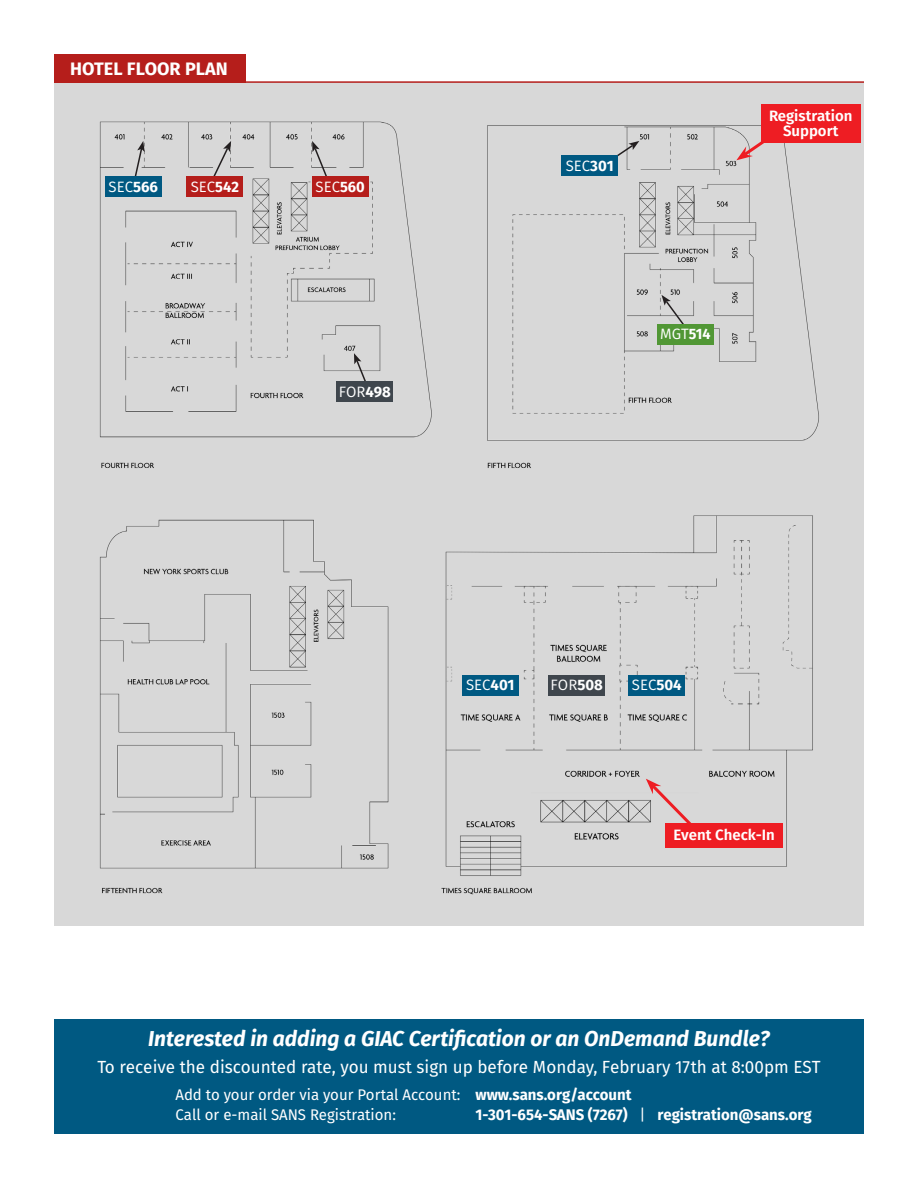
<style>
.page{position:relative;width:918px;height:1188px;background:#fff}
.page>*{position:absolute;margin:0;border:0;box-sizing:border-box;transform-origin:0 0}
.t1{font:italic 700 21.6px "Fira Sans";color:#fff}
.t2{font:700 18px "Fira Sans";color:#fff}
.t3{font:17.55px "Fira Sans";color:#fff}
.t4{font:15.45px/20px "Fira Sans";color:#fff}
.t5{font:700 15.45px "Fira Sans";color:#fff}
.t6{font:15px "Fira Sans";color:#fff}
.t7{font:600 15px/15px "Fira Sans";color:#fff;text-align:center}
.s1{font-weight:700}
.s2{font-weight:400}
</style>
<div class="page">
<div style="left:54px;top:83px;width:810px;height:843px;background:#d8d8d8"></div>
<svg style="left:613px;top:141px;width:26px;height:18px"></svg>
<svg style="left:662px;top:295px;width:25px;height:29px"></svg>
<svg style="left:209px;top:141px;width:22px;height:35px"></svg>
<svg style="left:132px;top:141px;width:13px;height:35px"></svg>
<svg style="left:312px;top:141px;width:19px;height:35px"></svg>
<svg style="left:354px;top:353px;width:19px;height:28px"></svg>
<div style="left:54px;top:54px;width:191px;height:28px;background:#b51e1b"></div>
<hr style="left:54px;top:81px;width:810px;height:2px;background:#b51e1b">
<div style="left:562px;top:156px;width:56px;height:20px;background:#005982"></div>
<div style="left:462px;top:675px;width:56px;height:21px;background:#005982"></div>
<div style="left:629px;top:675px;width:56px;height:21px;background:#005982"></div>
<div style="left:187px;top:176px;width:56px;height:21px;background:#b51e1b"></div>
<div style="left:312px;top:176px;width:56px;height:21px;background:#b51e1b"></div>
<div style="left:105px;top:176px;width:56px;height:21px;background:#005982"></div>
<div style="left:337px;top:381px;width:56px;height:21px;background:#3f464d"></div>
<div style="left:549px;top:675px;width:56px;height:21px;background:#3f464d"></div>
<svg style="left:646px;top:779px;width:52px;height:53px;background:#d8c3c4"></svg>
<div style="left:665px;top:824px;width:118px;height:24px;background:#ee1d23"></div>
<svg style="left:736px;top:131px;width:40px;height:29px"></svg>
<div style="left:761px;top:105px;width:100px;height:38px;background:#ee1d23"></div>
<div style="left:657px;top:324px;width:56px;height:21px;background:#519735"></div>
<div style="left:54px;top:1020px;width:810px;height:114px;background:#005982"></div>
<p class="t2" style="left:70px;top:56px;width:159px">HOTEL FLOOR PLAN</p>
<p class="t6" style="left:109px;top:176px;width:51px">SEC<span class="s1">566</span></p>
<p class="t6" style="left:191px;top:176px;width:50px">SEC<span class="s1">542</span></p>
<p class="t6" style="left:316px;top:176px;width:51px">SEC<span class="s1">560</span></p>
<p class="t6" style="left:339px;top:381px;width:54px">FOR<span class="s1">498</span></p>
<p class="t6" style="left:566px;top:155px;width:49px">SEC<span class="s1">301</span></p>
<p class="t7" style="left:769px;top:108px;width:85px">Registration<br>Support</p>
<p class="t6" style="left:660px;top:324px;width:52px">MGT<span class="s1">514</span></p>
<p class="t6" style="left:466px;top:675px;width:50px">SEC<span class="s1">401</span></p>
<p class="t6" style="left:632px;top:675px;width:51px">SEC<span class="s1">504</span></p>
<p class="t6" style="left:551px;top:675px;width:54px">FOR<span class="s1">508</span></p>
<p class="t7" style="left:673px;top:827px;width:103px">Event Check-In</p>
<h1 class="t1" style="left:148px;top:1024px;width:623px">Interested in adding a GIAC Certification or an OnDemand Bundle?</h1>
<p class="t3" style="left:97px;top:1055px;width:725px">To receive the discounted rate, you must sign up before Monday, February 17th at 8:00pm EST</p>
<p class="t4" style="left:176px;top:1085px;width:458px">Add to your order via your Portal Account: <span class="s1">www.sans.org/account<br></span>Call or e-mail SANS Registration:</p>
<p class="t5" style="left:476px;top:1104px;width:338px">1-301-654-SANS (7267) <span class="s2">|</span> registration@sans.org</p>
</div>
